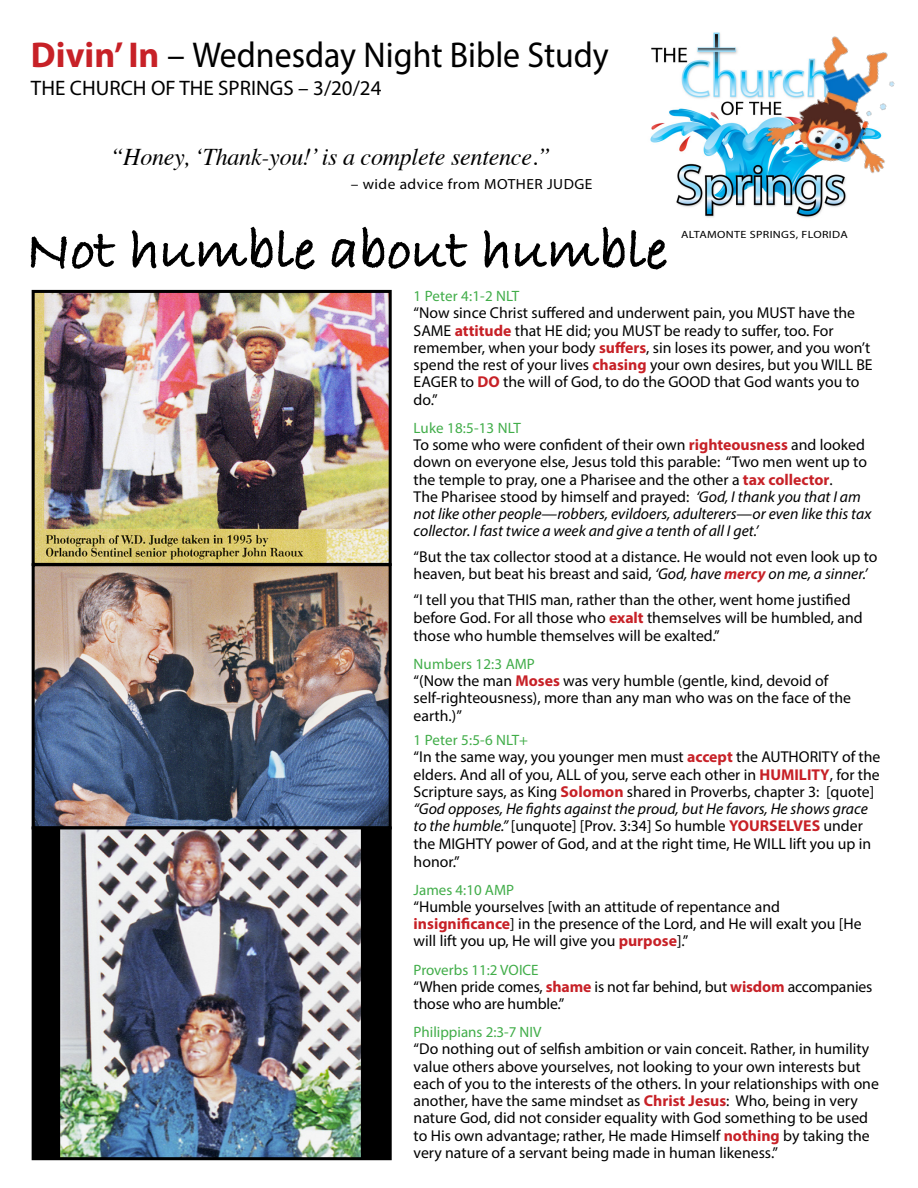
<style>
.page{position:relative;width:918px;height:1188px;background:#fff}
.page>*{position:absolute;margin:0;border:0;box-sizing:border-box;transform-origin:0 0}
.t1{font:700 58.5px "Bradley Hand ITCTT";letter-spacing:-.01em;color:#000}
.t2{font:36px "Myriad Pro";color:#000}
.t3{font:italic 24px "Times";letter-spacing:-.01em;color:#000}
.t4{font:21px "Myriad Pro";color:#000}
.t5{font:15.75px/17.2px "Myriad Pro";color:#000}
.t6{font:15px "Myriad Pro";color:#41ad49}
.t7{font:14.7px "Myriad Pro";letter-spacing:.03em;color:#000;scale:1.05 1}
.t8{font:10.5px "Myriad Pro";letter-spacing:.03em;color:#000;scale:1.15 1}
.s1{font-weight:700;color:#c72127}
.s2{font-style:italic}
.s3{font-weight:700;font-style:italic;color:#c72127}
</style>
<div class="page">
<img style="left:650px;top:32px;width:197px;height:186px">
<img style="left:747px;top:32px;width:148px;height:163px">
<img style="left:36px;top:294px;width:352px;height:862px">
<div style="left:32px;top:290px;width:360px;height:276px;border:3px solid #000"></div>
<div style="left:32px;top:563px;width:360px;height:266px;border:3px solid #000"></div>
<div style="left:32px;top:826px;width:360px;height:334px;border:3px solid #000"></div>
<h2 class="t2" style="left:31px;top:32px;width:579px"><span class="s1">Divin’ In</span> – Wednesday Night Bible Study</h2>
<h3 class="t4" style="left:31px;top:75px;width:352px">THE CHURCH OF THE SPRINGS – 3/20/24</h3>
<h3 class="t3" style="left:110px;top:136px;width:442px">“Honey, ‘Thank-you!’ is a complete sentence.”</h3>
<p class="t7" style="left:351px;top:175px;width:232px">– wide advice from MOTHER JUDGE</p>
<h1 class="t1" style="left:25px;top:206px;width:644px">Not humble about humble</h1>
<p class="t8" style="left:681px;top:228px;width:146px">ALTAMONTE SPRINGS, FLORIDA</p>
<p class="t6" style="left:414px;top:287px;width:107px">1 Peter 4:1-2 NLT</p>
<p class="t5" style="left:414px;top:304px;width:461px">“Now since Christ suffered and underwent pain, you MUST have the SAME <span class="s1">attitude</span> that HE did; you MUST be ready to suffer, too. For remember, when your body <span class="s1">suffers</span>, sin loses its power, and you won’t spend the rest of your lives <span class="s1">chasing</span> your own desires, but you WILL BE EAGER to <span class="s1">DO</span> the will of God, to do the GOOD that God wants you to do.”</p>
<p class="t6" style="left:414px;top:419px;width:109px">Luke 18:5-13 NLT</p>
<p class="t5" style="left:414px;top:436px;width:459px">To some who were confident of their own <span class="s1">righteousness</span> and looked down on everyone else, Jesus told this parable: “Two men went up to the temple to pray, one a Pharisee and the other a <span class="s1">tax collector</span>.<br>The Pharisee stood by himself and prayed: <span class="s2">‘God, I thank you that I am not like other people—robbers, evildoers, adulterers—or even like this tax collector. I fast twice a week and give a tenth of all I get.’</span></p>
<p class="t5" style="left:414px;top:548px;width:465px">“But the tax collector stood at a distance. He would not even look up to heaven, but beat his breast and said, <span class="s2">‘God, have</span> <span class="s3">mercy</span> <span class="s2">on me, a sinner.’</span></p>
<p class="t5" style="left:414px;top:591px;width:451px">“I tell you that THIS man, rather than the other, went home justified before God. For all those who <span class="s1">exalt</span> themselves will be humbled, and those who humble themselves will be exalted.”</p>
<p class="t6" style="left:414px;top:654px;width:123px">Numbers 12:3 AMP</p>
<p class="t5" style="left:414px;top:672px;width:439px">“(Now the man <span class="s1">Moses</span> was very humble (gentle, kind, devoid of self-righteousness), more than any man who was on the face of the earth.)”</p>
<p class="t6" style="left:414px;top:731px;width:116px">1 Peter 5:5-6 NLT+</p>
<p class="t5" style="left:414px;top:748px;width:468px">“In the same way, you younger men must <span class="s1">accept</span> the AUTHORITY of the elders. And all of you, ALL of you, serve each other in <span class="s1">HUMILITY</span>, for the Scripture says, as King <span class="s1">Solomon</span> shared in Proverbs, chapter 3: [quote] <span class="s2">“God opposes, He fights against the proud, but He favors, He shows grace to the humble.”</span> [unquote] [Prov. 3:34] So humble <span class="s1">YOURSELVES</span> under the MIGHTY power of God, and at the right time, He WILL lift you up in honor.”</p>
<p class="t6" style="left:414px;top:880px;width:102px">James 4:10 AMP</p>
<p class="t5" style="left:414px;top:898px;width:449px">“Humble yourselves [with an attitude of repentance and <span class="s1">insignificance</span>] in the presence of the Lord, and He will exalt you [He will lift you up, He will give you <span class="s1">purpose</span>].”</p>
<p class="t6" style="left:414px;top:960px;width:127px">Proverbs 11:2 VOICE</p>
<p class="t5" style="left:414px;top:978px;width:460px">“When pride comes, <span class="s1">shame</span> is not far behind, but <span class="s1">wisdom</span> accompanies those who are humble.”</p>
<p class="t6" style="left:414px;top:1023px;width:129px">Philippians 2:3-7 NIV</p>
<p class="t5" style="left:414px;top:1040px;width:467px">“Do nothing out of selfish ambition or vain conceit. Rather, in humility value others above yourselves, not looking to your own interests but each of you to the interests of the others. In your relationships with one another, have the same mindset as <span class="s1">Christ Jesus</span>: Who, being in very nature God, did not consider equality with God something to be used to His own advantage; rather, He made Himself <span class="s1">nothing</span> by taking the very nature of a servant being made in human likeness.”</p>
</div>
